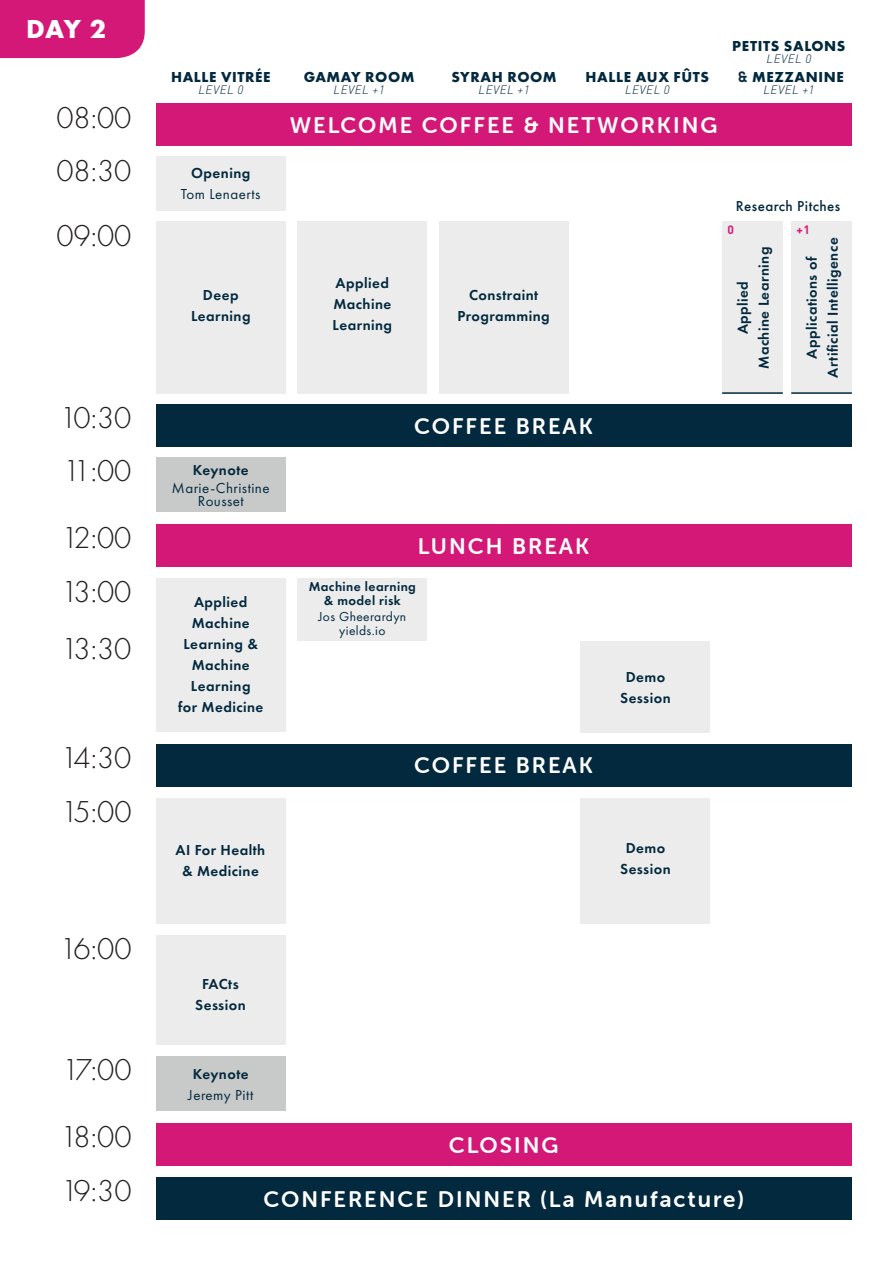
<style>
.page{position:relative;width:893px;height:1263px;background:#fff}
.page>*{position:absolute;margin:0;border:0;box-sizing:border-box;transform-origin:0 0}
.t1{font:300 31.35px/54.6px "Futura PT";color:#231f20}
.t2{font:700 27px "Futura PT";color:#fff}
.t3{font:22.5px "Museo Sans Rounded 700";letter-spacing:.09em;color:#fff}
.t4{font:600 15px/21px "Futura PT";letter-spacing:.03em;color:#03293f;text-align:center}
.t5{font:700 15px "Futura PT";letter-spacing:.04em;color:#03293f}
.t6{font:15px/13.5px "Futura PT";letter-spacing:.03em;color:#03293f;text-align:center}
.t7{font:500 15px "Futura PT";letter-spacing:.03em;color:#03293f}
.t8{font:600 13.5px/13.5px "Futura PT";letter-spacing:.03em;color:#03293f;text-align:center}
.t9{font:13.5px/13.5px "Futura PT";letter-spacing:.03em;color:#03293f;text-align:center}
.t10{font:italic 300 12px "DIN Pro";letter-spacing:.05em;color:#03293f}
.t11{font:700 12px "DIN Pro";color:#d41878}
.s1{font-family:"Abel Pro"}
</style>
<div class="page">
<div style="left:156px;top:104px;width:696px;height:42px;background:#d41878"></div>
<div style="left:297px;top:222px;width:130px;height:172px;background:#ebeceb"></div>
<div style="left:156px;top:404px;width:696px;height:43px;background:#03293f"></div>
<div style="left:156px;top:157px;width:130px;height:54px;background:#ebeceb"></div>
<div style="left:156px;top:744px;width:696px;height:42px;background:#03293f"></div>
<div style="left:156px;top:1123px;width:696px;height:42px;background:#d41878"></div>
<div style="left:156px;top:1177px;width:696px;height:43px;background:#03293f"></div>
<div style="left:156px;top:524px;width:695px;height:42px;background:#d41878"></div>
<div style="left:156px;top:578px;width:130px;height:154px;background:#ebeceb"></div>
<div style="left:297px;top:578px;width:130px;height:63px;background:#ebeceb"></div>
<div style="left:156px;top:935px;width:130px;height:109px;background:#ebeceb"></div>
<div style="left:156px;top:1056px;width:130px;height:55px;background:#c8c9c9"></div>
<div style="left:156px;top:222px;width:130px;height:172px;background:#ebeceb"></div>
<div style="left:439px;top:222px;width:130px;height:172px;background:#ebeceb"></div>
<div style="left:156px;top:798px;width:130px;height:125px;background:#ebeceb"></div>
<div style="left:722px;top:222px;width:61px;height:172px;background:#ebeceb"></div>
<div style="left:791px;top:222px;width:61px;height:172px;background:#ebeceb"></div>
<div style="left:581px;top:641px;width:129px;height:91px;background:#ebeceb"></div>
<div style="left:581px;top:798px;width:129px;height:125px;background:#ebeceb"></div>
<div style="left:0;top:0;width:145px;height:58px;background:#d41878"></div>
<div style="left:156px;top:457px;width:130px;height:55px;background:#c8c9c9"></div>
<hr style="left:722px;top:392px;width:61px;height:2px;background:#03293f">
<hr style="left:791px;top:392px;width:61px;height:2px;background:#03293f">
<h2 class="t2" style="left:26px;top:12px;width:82px">DAY 2</h2>
<h1 class="t1" style="left:56px;top:90px;width:77px">08:00</h1>
<h1 class="t1" style="left:56px;top:143px;width:77px">08:30</h1>
<h1 class="t1" style="left:56px;top:208px;width:77px">09:00</h1>
<h1 class="t1" style="left:60px;top:391px;width:73px">10:30</h1>
<h1 class="t1" style="left:63px;top:444px;width:70px">11:00</h1>
<h1 class="t1" style="left:62px;top:511px;width:71px">12:00</h1>
<h1 class="t1" style="left:61px;top:565px;width:72px">13:00</h1>
<h1 class="t1" style="left:61px;top:621px;width:72px">13:30</h1>
<h1 class="t1" style="left:61px;top:730px;width:72px">14:30</h1>
<h1 class="t1" style="left:61px;top:784px;width:72px">15:00</h1>
<h1 class="t1" style="left:60px;top:921px;width:73px">16:00</h1>
<h1 class="t1" style="left:62px;top:1043px;width:71px">17:00</h1>
<h1 class="t1" style="left:60px;top:1109px;width:73px">18:00<br>19:30</h1>
<p class="t5" style="left:171px;top:68px;width:101px">HALLE VITRÉE</p>
<p class="t10" style="left:198px;top:81px;width:46px">LEVEL 0</p>
<p class="t4" style="left:191px;top:162px;width:61px">Opening</p>
<p class="t6" style="left:181px;top:187px;width:81px">Tom Lenaerts</p>
<p class="t4" style="left:191px;top:284px;width:61px">Deep<br>Learning</p>
<p class="t4" style="left:193px;top:459px;width:57px">Keynote</p>
<p class="t6" style="left:172px;top:481px;width:99px">Marie-Christine<br>Rousset</p>
<p class="t4" style="left:178px;top:592px;width:87px">Applied<br>Machine<br>Learning &amp;<br>Machine<br>Learning<br>for Medicine</p>
<p class="t5" style="left:304px;top:68px;width:112px">GAMAY ROOM</p>
<p class="t10" style="left:334px;top:81px;width:53px">LEVEL +1</p>
<p class="t5" style="left:451px;top:68px;width:107px">SYRAH ROOM</p>
<p class="t10" style="left:479px;top:81px;width:53px">LEVEL +1</p>
<p class="t5" style="left:586px;top:68px;width:125px">HALLE AUX FÛTS</p>
<p class="t10" style="left:625px;top:81px;width:46px">LEVEL 0</p>
<h3 class="t3" style="left:290px;top:113px;width:429px">WELCOME COFFEE &amp; NETWORKING</h3>
<p class="t5" style="left:732px;top:36px;width:115px">PETITS SALONS</p>
<p class="t10" style="left:766px;top:49px;width:46px">LEVEL 0</p>
<p class="t5" style="left:738px;top:68px;width:108px"><span class="s1">&amp;</span> MEZZANINE</p>
<p class="t10" style="left:763px;top:81px;width:53px">LEVEL +1</p>
<p class="t4" style="left:333px;top:272px;width:61px;text-align:left">Applied<br>Machine<br>Learning</p>
<p class="t4" style="left:457px;top:284px;width:94px">Constraint<br>Programming</p>
<h3 class="t3" style="left:414px;top:414px;width:180px">COFFEE BREAK</h3>
<p class="t7" style="left:736px;top:197px;width:106px">Research Pitches</p>
<p class="t4" style="left:801px;top:378px;width:142px;rotate:-90deg">Applications of<br>Artificial Intelligence</p>
<p class="t11" style="left:727px;top:220px;width:8px">0</p>
<p class="t11" style="left:796px;top:220px;width:15px">+1</p>
<p class="t4" style="left:732px;top:369px;width:123px;rotate:-90deg">Applied<br>Machine Learning</p>
<h3 class="t3" style="left:418px;top:533px;width:173px">LUNCH BREAK</h3>
<p class="t8" style="left:309px;top:580px;width:109px">Machine learning &amp; model risk</p>
<p class="t9" style="left:318px;top:610px;width:89px">Jos Gheerardyn yields.io</p>
<h3 class="t3" style="left:414px;top:752px;width:180px">COFFEE BREAK</h3>
<p class="t4" style="left:620px;top:666px;width:52px">Demo<br>Session</p>
<p class="t4" style="left:176px;top:839px;width:91px">AI For Health &amp; Medicine</p>
<p class="t4" style="left:620px;top:837px;width:52px">Demo<br>Session</p>
<p class="t4" style="left:195px;top:973px;width:52px">FACts<br>Session</p>
<p class="t4" style="left:193px;top:1063px;width:57px">Keynote</p>
<p class="t6" style="left:188px;top:1088px;width:66px">Jeremy Pitt</p>
<h3 class="t3" style="left:449px;top:1132px;width:111px">CLOSING</h3>
<h3 class="t3" style="left:263px;top:1187px;width:482px">CONFERENCE DINNER (La Manufacture)</h3>
</div>
